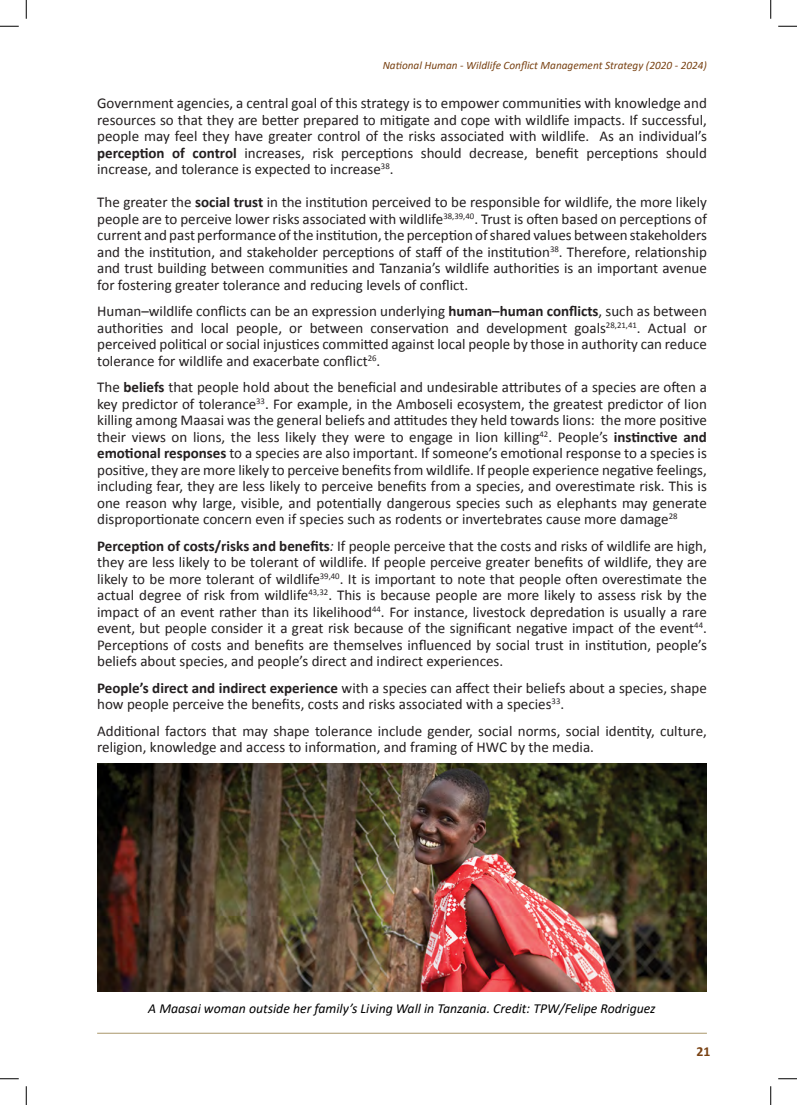
<style>
.page{position:relative;width:797px;height:1105px;background:#fff}
.page>*{position:absolute;margin:0;border:0;box-sizing:border-box;transform-origin:0 0}
.t1{font:15px/16.5px "Calibri";color:#231f20;text-align:justify}
.t2{font:italic 13.75px "Calibri";color:#000}
.t3{font:700 13.75px "Calibri";color:#794213}
.t4{font:italic 11.25px "Calibri";color:#794213}
.s1{font-weight:700}
.s2{font-style:italic}
</style>
<div class="page">
<hr style="left:97px;top:1033px;width:610px;height:1px;background:#bbac88">
<img style="left:97px;top:763px;width:610px;height:229px">
<svg style="left:0;top:25px;width:19px;height:2px"></svg>
<svg style="left:778px;top:25px;width:19px;height:2px"></svg>
<svg style="left:0;top:1078px;width:19px;height:1px"></svg>
<svg style="left:778px;top:1078px;width:19px;height:1px"></svg>
<svg style="left:25px;top:0;width:2px;height:19px"></svg>
<svg style="left:25px;top:1086px;width:2px;height:19px"></svg>
<svg style="left:770px;top:0;width:1px;height:19px"></svg>
<svg style="left:770px;top:1086px;width:1px;height:19px"></svg>
<p class="t4" style="left:383px;top:57px;width:326px">National Human - Wildlife Conflict Management Strategy (2020 - 2024)</p>
<p class="t1" style="left:97px;top:95px;width:611px">Government agencies, a central goal of this strategy is to empower communities with knowledge and resources so that they are better prepared to mitigate and cope with wildlife impacts. If successful, people may feel they have greater control of the risks associated with wildlife. As an individual’s <span class="s1">perception of control</span> increases, risk perceptions should decrease, benefit perceptions should increase, and tolerance is expected to increase<sup>38</sup>.</p>
<p class="t1" style="left:97px;top:194px;width:611px">The greater the <span class="s1">social trust</span> in the institution perceived to be responsible for wildlife, the more likely people are to perceive lower risks associated with wildlife<sup>38,39,40</sup>. Trust is often based on perceptions of current and past performance of the institution, the perception of shared values between stakeholders and the institution, and stakeholder perceptions of staff of the institution<sup>38</sup>. Therefore, relationship and trust building between communities and Tanzania’s wildlife authorities is an important avenue for fostering greater tolerance and reducing levels of conflict.</p>
<p class="t1" style="left:97px;top:303px;width:611px">Human–wildlife conflicts can be an expression underlying <span class="s1">human–human conflicts</span>, such as between authorities and local people, or between conservation and development goals<sup>28,21,41</sup>. Actual or perceived political or social injustices committed against local people by those in authority can reduce tolerance for wildlife and exacerbate conflict<sup>26</sup>.</p>
<p class="t1" style="left:97px;top:379px;width:611px">The <span class="s1">beliefs</span> that people hold about the beneficial and undesirable attributes of a species are often a key predictor of tolerance<sup>33</sup>. For example, in the Amboseli ecosystem, the greatest predictor of lion killing among Maasai was the general beliefs and attitudes they held towards lions: the more positive their views on lions, the less likely they were to engage in lion killing<sup>42</sup>. People’s <span class="s1">instinctive and emotional responses</span> to a species are also important. If someone’s emotional response to a species is positive, they are more likely to perceive benefits from wildlife. If people experience negative feelings, including fear, they are less likely to perceive benefits from a species, and overestimate risk. This is one reason why large, visible, and potentially dangerous species such as elephants may generate disproportionate concern even if species such as rodents or invertebrates cause more damage<sup>28</sup></p>
<p class="t1" style="left:97px;top:537px;width:611px"><span class="s1">Perception of costs/risks and benefits</span><span class="s2">:</span> If people perceive that the costs and risks of wildlife are high, they are less likely to be tolerant of wildlife. If people perceive greater benefits of wildlife, they are likely to be more tolerant of wildlife<sup>39,40</sup>. It is important to note that people often overestimate the actual degree of risk from wildlife<sup>43,32</sup>. This is because people are more likely to assess risk by the impact of an event rather than its likelihood<sup>44</sup>. For instance, livestock depredation is usually a rare event, but people consider it a great risk because of the significant negative impact of the event<sup>44</sup>.<br>Perceptions of costs and benefits are themselves influenced by social trust in institution, people’s beliefs about species, and people’s direct and indirect experiences.</p>
<p class="t1" style="left:97px;top:679px;width:611px"><span class="s1">People’s direct and indirect experience</span> with a species can affect their beliefs about a species, shape how people perceive the benefits, costs and risks associated with a species<sup>33</sup>.</p>
<p class="t1" style="left:97px;top:722px;width:611px">Additional factors that may shape tolerance include gender, social norms, social identity, culture, religion, knowledge and access to information, and framing of HWC by the media.</p>
<p class="t2" style="left:148px;top:999px;width:509px">A Maasai woman outside her family’s Living Wall in Tanzania. Credit: TPW/Felipe Rodriguez</p>
<p class="t3" style="left:696px;top:1041px;width:15px">21</p>
</div>
